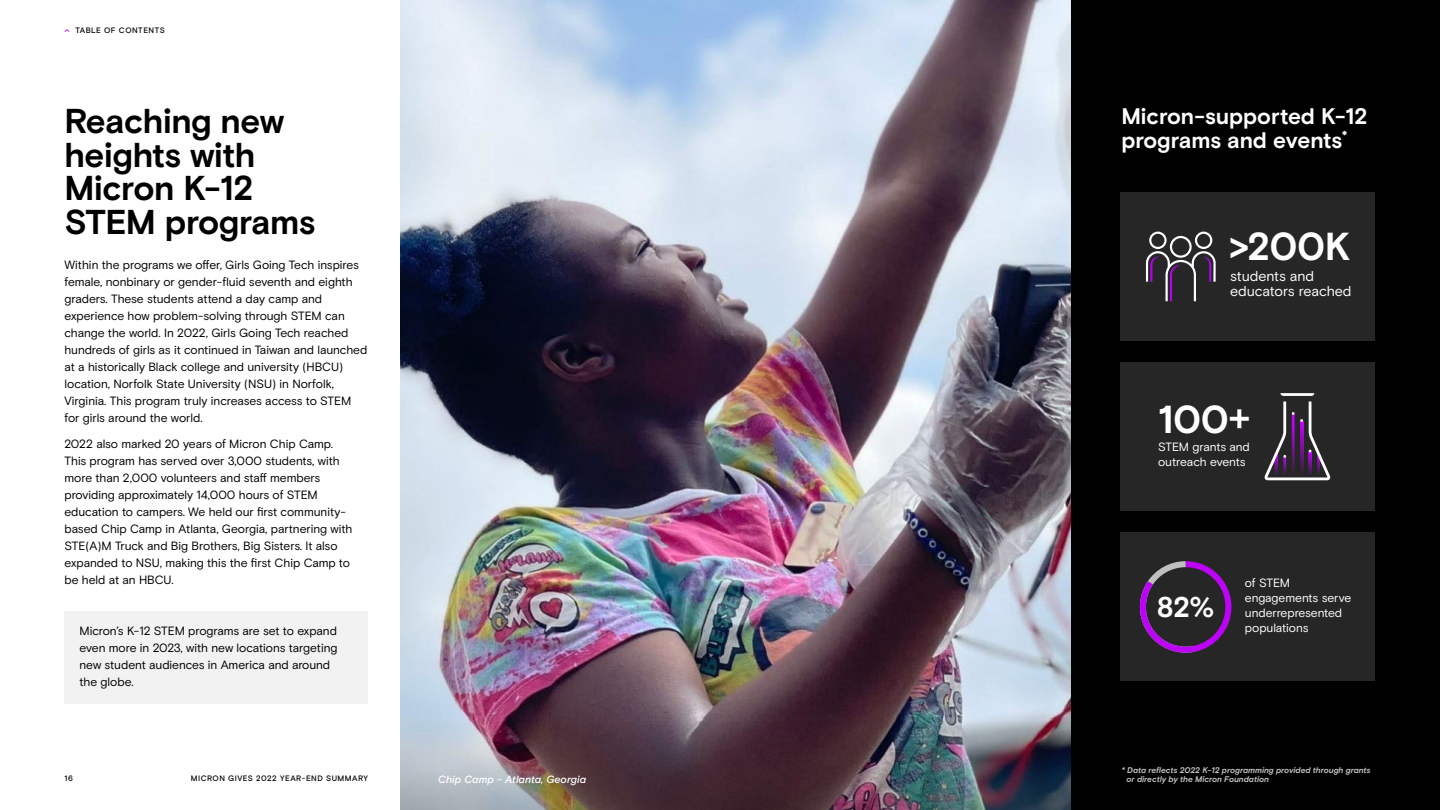
<style>
.page{position:relative;width:1440px;height:810px;background:#fff}
.page>*{position:absolute;margin:0;border:0;box-sizing:border-box;transform-origin:0 0}
.t1{font:700 39px "Micron Basis";letter-spacing:-.015em;color:#fff}
.t2{font:700 34.5px/33.8px "Micron Basis";letter-spacing:-.01em;color:#000}
.t3{font:700 28.5px "Micron Basis";color:#fff}
.t4{font:700 22.5px/24px "Micron Basis";color:#fff}
.t5{font:14.25px/15px "Micron Basis";letter-spacing:-.01em;color:#fff}
.t6{font:12px/17px "Micron Basis";letter-spacing:-.005em;color:#000}
.t7{font:12px/15px "Micron Basis";letter-spacing:-.005em;color:#fff}
.t8{font:italic 500 10.5px "Micron Basis";letter-spacing:.005em;color:#fff}
.t9{font:italic 700 8.25px/9.8px "Micron Basis";letter-spacing:-.005em;color:#bfbfbf}
.t10{font:500 7.88px "Micron Basis";letter-spacing:.055em;color:#000}
</style>
<div class="page">
<img style="left:400px;top:0;width:672px;height:720px">
<img style="left:400px;top:720px;width:672px;height:90px">
<div style="left:1072px;top:0;width:368px;height:810px;background:#000"></div>
<div style="left:64px;top:611px;width:304px;height:92px;background:#f2f2f2"></div>
<div style="left:1120px;top:192px;width:255px;height:149px;background:#262626"></div>
<svg style="left:1146px;top:232px;width:70px;height:69px"></svg>
<div style="left:1120px;top:362px;width:255px;height:149px;background:#262626"></div>
<svg style="left:1264px;top:393px;width:66px;height:87px"></svg>
<div style="left:1120px;top:533px;width:255px;height:148px;background:#262626"></div>
<svg style="left:1139px;top:561px;width:93px;height:92px"></svg>
<p class="t10" style="left:75px;top:26px;width:91px">TABLE OF CONTENTS</p>
<h2 class="t2" style="left:64px;top:105px;width:252px">Reaching new heights with<br>Micron K-12<br>STEM programs</h2>
<p class="t6" style="left:64px;top:256px;width:304px">Within the programs we offer, Girls Going Tech inspires female, nonbinary or gender-fluid seventh and eighth graders. These students attend a day camp and experience how problem-solving through STEM can change the world. In 2022, Girls Going Tech reached hundreds of girls as it continued in Taiwan and launched at a historically Black college and university (HBCU) location, Norfolk State University (NSU) in Norfolk, Virginia. This program truly increases access to STEM for girls around the world.</p>
<p class="t6" style="left:64px;top:435px;width:289px">2022 also marked 20 years of Micron Chip Camp.<br>This program has served over 3,000 students, with more than 2,000 volunteers and staff members providing approximately 14,000 hours of STEM education to campers. We held our first community&shy;based Chip Camp in Atlanta, Georgia, partnering with STE(A)M Truck and Big Brothers, Big Sisters. It also expanded to NSU, making this the first Chip Camp to be held at an HBCU.</p>
<p class="t6" style="left:80px;top:622px;width:260px">Micron’s K-12 STEM programs are set to expand even more in 2023, with new locations targeting new student audiences in America and around the globe.</p>
<p class="t10" style="left:64px;top:773px;width:10px">16</p>
<p class="t10" style="left:191px;top:773px;width:179px">MICRON GIVES 2022 YEAR-END SUMMARY</p>
<h3 class="t4" style="left:1121px;top:105px;width:248px">Micron-supported K-12 programs and events<sup>*</sup></h3>
<h1 class="t1" style="left:1229px;top:224px;width:123px">&gt;200K</h1>
<p class="t5" style="left:1230px;top:269px;width:123px">students and educators reached</p>
<h1 class="t1" style="left:1158px;top:397px;width:94px">100+</h1>
<p class="t7" style="left:1158px;top:440px;width:93px">STEM grants and outreach events</p>
<h3 class="t3" style="left:1157px;top:590px;width:59px">82%</h3>
<p class="t7" style="left:1245px;top:576px;width:108px">of STEM engagements serve underrepresented populations</p>
<p class="t8" style="left:438px;top:773px;width:149px">Chip Camp - Atlanta, Georgia</p>
<p class="t9" style="left:1127px;top:765px;width:245px;text-indent:-5px">* Data reflects 2022 K-12 programming provided through grants or directly by the Micron Foundation</p>
</div>
